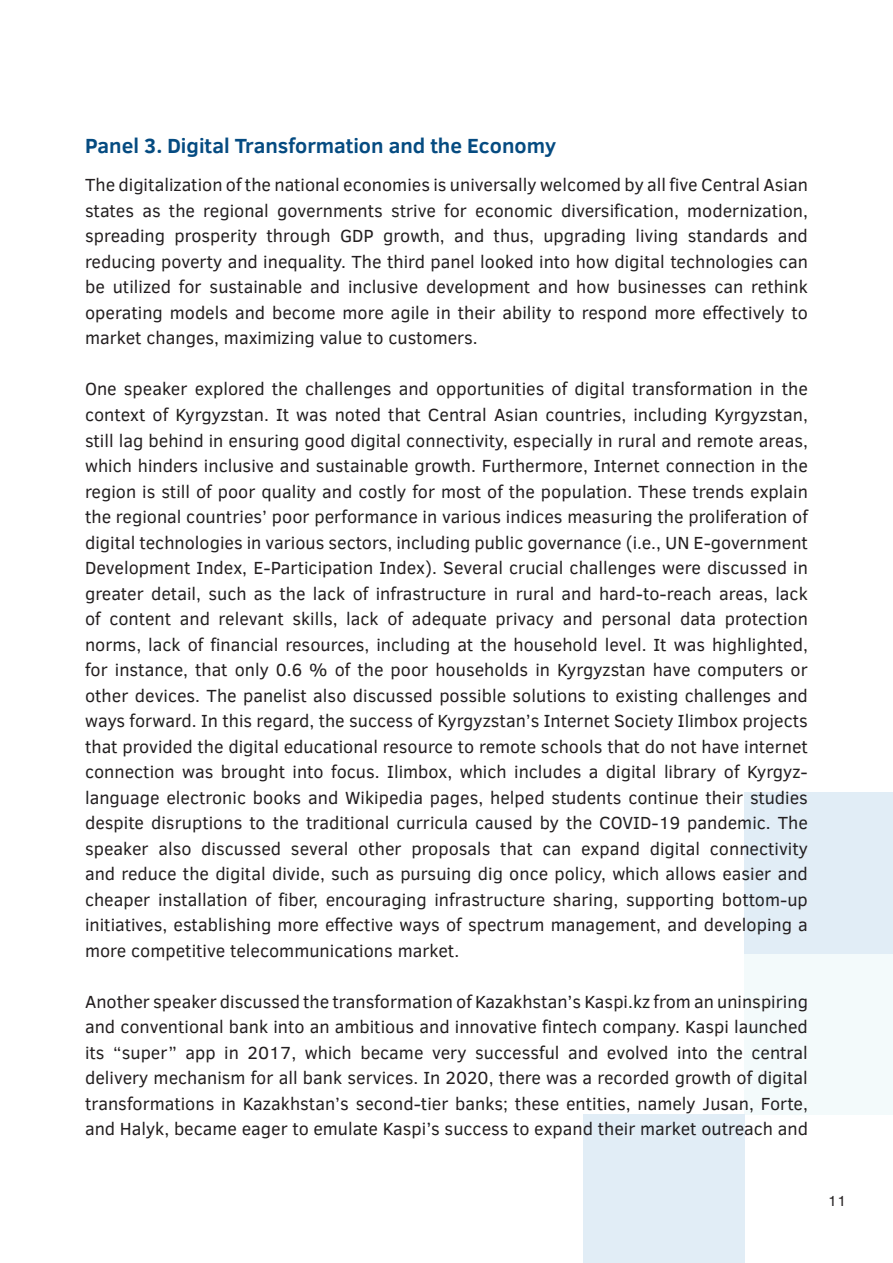
<style>
.page{position:relative;width:893px;height:1263px;background:#fff}
.page>*{position:absolute;margin:0;border:0;box-sizing:border-box;transform-origin:0 0}
.t1{font:700 21px "Clear Sans";color:#054b81}
.t2{font:18px/25.5px "Clear Sans";color:#231f20;text-align:justify}
.t3{font:15px "Clear Sans";color:#231f20}
</style>
<div class="page">
<div style="left:745px;top:954px;width:148px;height:161px;background:#f3fafb"></div>
<div style="left:745px;top:792px;width:148px;height:162px;background:#e1edf6"></div>
<div style="left:584px;top:1115px;width:161px;height:148px;background:#e1edf6"></div>
<p class="t1" style="left:85px;top:130px;width:473px">Panel 3. Digital Transformation and the Economy</p>
<p class="t2" style="left:85px;top:172px;width:724px">The digitalization of the national economies is universally welcomed by all five Central Asian states as the regional governments strive for economic diversification, modernization, spreading prosperity through GDP growth, and thus, upgrading living standards and reducing poverty and inequality. The third panel looked into how digital technologies can be utilized for sustainable and inclusive development and how businesses can rethink operating models and become more agile in their ability to respond more effectively to market changes, maximizing value to customers.</p>
<p class="t2" style="left:85px;top:376px;width:724px">One speaker explored the challenges and opportunities of digital transformation in the context of Kyrgyzstan. It was noted that Central Asian countries, including Kyrgyzstan, still lag behind in ensuring good digital connectivity, especially in rural and remote areas, which hinders inclusive and sustainable growth. Furthermore, Internet connection in the region is still of poor quality and costly for most of the population. These trends explain the regional countries’ poor performance in various indices measuring the proliferation of digital technologies in various sectors, including public governance (i.e., UN E-government Development Index, E-Participation Index). Several crucial challenges were discussed in greater detail, such as the lack of infrastructure in rural and hard-to-reach areas, lack of content and relevant skills, lack of adequate privacy and personal data protection norms, lack of financial resources, including at the household level. It was highlighted, for instance, that only 0.6 % of the poor households in Kyrgyzstan have computers or other devices. The panelist also discussed possible solutions to existing challenges and ways forward. In this regard, the success of Kyrgyzstan’s Internet Society Ilimbox projects that provided the digital educational resource to remote schools that do not have internet connection was brought into focus. Ilimbox, which includes a digital library of Kyrgyz&shy;language electronic books and Wikipedia pages, helped students continue their studies despite disruptions to the traditional curricula caused by the COVID-19 pandemic. The speaker also discussed several other proposals that can expand digital connectivity and reduce the digital divide, such as pursuing dig once policy, which allows easier and cheaper installation of fiber, encouraging infrastructure sharing, supporting bottom-up initiatives, establishing more effective ways of spectrum management, and developing a more competitive telecommunications market.</p>
<p class="t2" style="left:85px;top:989px;width:724px">Another speaker discussed the transformation of Kazakhstan’s Kaspi.kz from an uninspiring and conventional bank into an ambitious and innovative fintech company. Kaspi launched its “super” app in 2017, which became very successful and evolved into the central delivery mechanism for all bank services. In 2020, there was a recorded growth of digital transformations in Kazakhstan’s second-tier banks; these entities, namely Jusan, Forte, and Halyk, became eager to emulate Kaspi’s success to expand their market outreach and</p>
<p class="t3" style="left:828px;top:1190px;width:20px">11</p>
</div>
